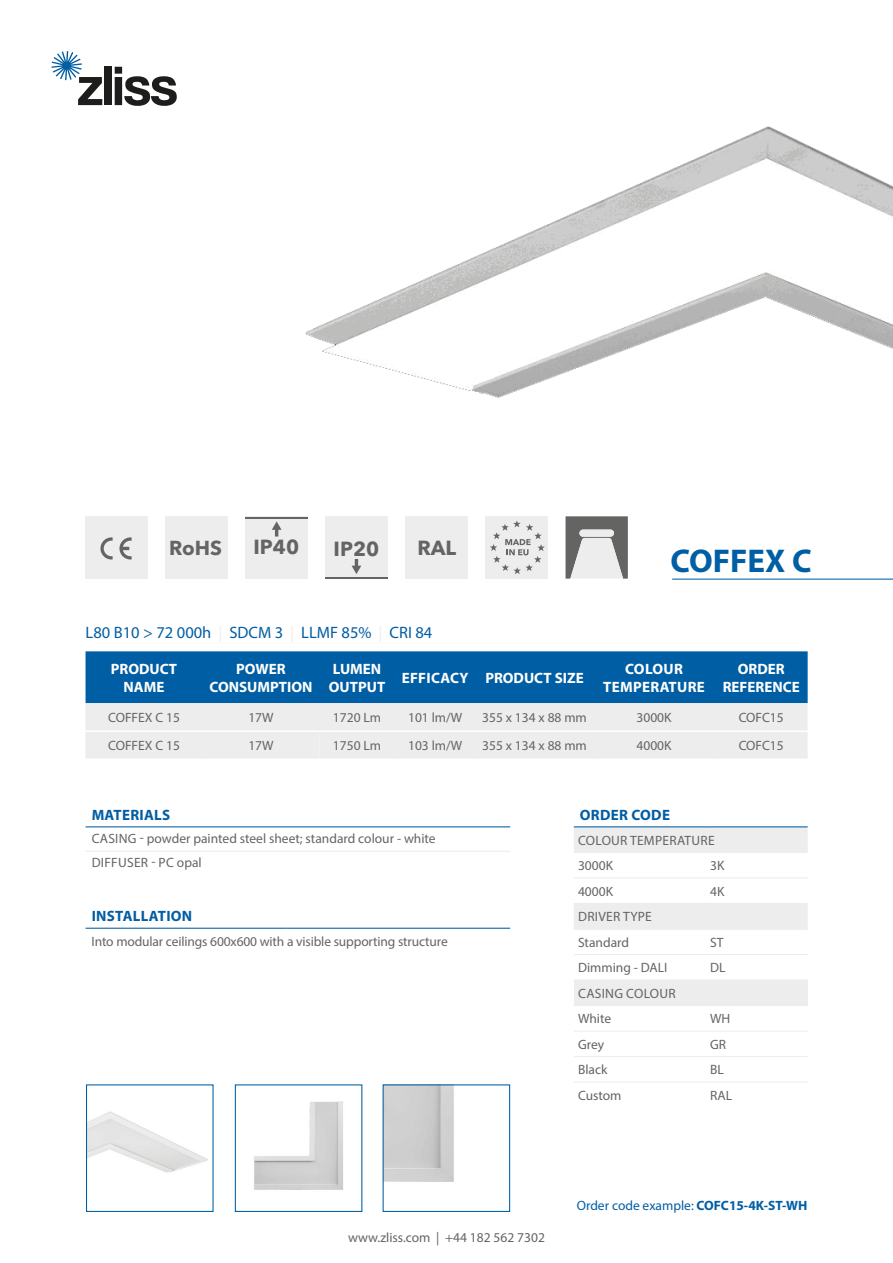
<style>
.page{position:relative;width:893px;height:1263px;background:#fff}
.page>*{position:absolute;margin:0;border:0;box-sizing:border-box;transform-origin:0 0}
.t1{font:700 33px "Myriad Pro";color:#005ea4}
.t2{font:700 20.25px "Avenir Next LT Pro";color:#646463}
.t3{font:700 20.1px "Avenir Next LT Pro";color:#646463}
.t4{font:16.5px "Myriad Pro";color:#005ea4}
.t5{font:700 15px/18px "Myriad Pro";color:#fff;text-align:center}
.t6{font:700 15px "Myriad Pro";letter-spacing:.02em;color:#005ea4}
.t7{font:700 15px/18px "Myriad Pro";letter-spacing:.02em;color:#fff;text-align:center}
.t8{font:13.5px/24.3px "Myriad Pro";color:#646463}
.t9{font:13.5px/25.5px "Myriad Pro";letter-spacing:.02em;color:#646463}
.t10{font:13.5px "Myriad Pro";color:#005ea4}
.s1{color:#ededed}
.s2{font-weight:700}
</style>
<div class="page">
<img style="left:88px;top:1111px;width:120px;height:62px">
<div style="left:86px;top:1084px;width:128px;height:128px;border:1px solid #005ea4"></div>
<svg style="left:51px;top:51px;width:51px;height:54px"></svg>
<div style="left:104px;top:67px;width:8px;height:38px;background:#1d1d1b"></div>
<svg style="left:115px;top:67px;width:62px;height:39px"></svg>
<svg style="left:86px;top:651px;width:722px;height:107px;background:#78a6c9"></svg>
<hr style="left:86px;top:730px;width:117px;height:2px;background:#fff">
<hr style="left:203px;top:730px;width:116px;height:2px;background:#fff">
<hr style="left:319px;top:730px;width:76px;height:2px;background:#fff">
<hr style="left:395px;top:730px;width:81px;height:2px;background:#fff">
<hr style="left:476px;top:730px;width:117px;height:2px;background:#fff">
<hr style="left:593px;top:730px;width:122px;height:2px;background:#fff">
<hr style="left:715px;top:730px;width:93px;height:2px;background:#fff">
<div style="left:85px;top:516px;width:63px;height:63px;background:#ededed"></div>
<div style="left:165px;top:516px;width:62px;height:63px;background:#ededed"></div>
<svg style="left:574px;top:827px;width:234px;height:101px"></svg>
<hr style="left:574px;top:826px;width:130px;height:1px;background:#005ea4">
<hr style="left:704px;top:826px;width:104px;height:1px;background:#005ea4">
<hr style="left:574px;top:852px;width:130px;height:1px;background:#ededed">
<hr style="left:704px;top:852px;width:104px;height:1px;background:#ededed">
<hr style="left:574px;top:877px;width:130px;height:1px;background:#ededed">
<hr style="left:704px;top:877px;width:104px;height:1px;background:#ededed">
<hr style="left:574px;top:903px;width:130px;height:1px;background:#ededed">
<hr style="left:704px;top:903px;width:104px;height:1px;background:#ededed">
<hr style="left:86px;top:826px;width:424px;height:1px;background:#005ea4">
<hr style="left:86px;top:851px;width:424px;height:1px;background:#ededed">
<svg style="left:100px;top:537px;width:13px;height:22px"></svg>
<svg style="left:119px;top:537px;width:13px;height:22px"></svg>
<img style="left:254px;top:1101px;width:89px;height:89px">
<div style="left:235px;top:1084px;width:127px;height:128px;border:1px solid #005ea4"></div>
<img style="left:385px;top:1086px;width:69px;height:96px">
<div style="left:383px;top:1084px;width:127px;height:128px;border:1px solid #005ea4"></div>
<hr style="left:672px;top:579px;width:221px;height:1px;background:#005ea4">
<div style="left:485px;top:516px;width:63px;height:63px;background:#ededed"></div>
<svg style="left:490px;top:520px;width:55px;height:54px"></svg>
<div style="left:405px;top:516px;width:63px;height:63px;background:#ededed"></div>
<img style="left:305px;top:126px;width:588px;height:272px">
<div style="left:574px;top:980px;width:234px;height:25px;background:#ededed"></div>
<hr style="left:574px;top:928px;width:130px;height:1px;background:#ededed">
<hr style="left:704px;top:928px;width:104px;height:1px;background:#ededed">
<hr style="left:574px;top:954px;width:130px;height:1px;background:#ededed">
<hr style="left:574px;top:979px;width:130px;height:1px;background:#ededed">
<hr style="left:704px;top:954px;width:104px;height:1px;background:#ededed">
<hr style="left:704px;top:979px;width:104px;height:1px;background:#ededed">
<hr style="left:574px;top:1005px;width:130px;height:1px;background:#ededed">
<hr style="left:574px;top:1030px;width:130px;height:1px;background:#ededed">
<hr style="left:574px;top:1056px;width:130px;height:1px;background:#ededed">
<hr style="left:574px;top:1081px;width:130px;height:2px;background:#ededed">
<hr style="left:704px;top:1005px;width:104px;height:1px;background:#ededed">
<hr style="left:704px;top:1030px;width:104px;height:1px;background:#ededed">
<hr style="left:704px;top:1056px;width:104px;height:1px;background:#ededed">
<hr style="left:704px;top:1081px;width:104px;height:2px;background:#ededed">
<div style="left:245px;top:516px;width:62px;height:63px;background:#ededed"></div>
<div style="left:325px;top:516px;width:63px;height:62px;background:#ededed"></div>
<svg style="left:352px;top:559px;width:9px;height:15px"></svg>
<hr style="left:325px;top:577px;width:63px;height:2px;background:#646463">
<svg style="left:272px;top:521px;width:10px;height:15px"></svg>
<hr style="left:245px;top:517px;width:63px;height:2px;background:#646463">
<svg style="left:566px;top:516px;width:62px;height:63px;background:#a9a9a8"></svg>
<hr style="left:86px;top:928px;width:200px;height:1px;background:#005ea4">
<hr style="left:286px;top:928px;width:224px;height:1px;background:#005ea4">
<h2 class="t2" style="left:254px;top:535px;width:47px">IP40</h2>
<h2 class="t2" style="left:334px;top:536px;width:47px">IP20</h2>
<h3 class="t3" style="left:169px;top:535px;width:54px">RoHS</h3>
<h2 class="t2" style="left:417px;top:535px;width:40px">RAL</h2>
<p class="t4" style="left:86px;top:622px;width:348px">L80 B10 &gt; 72 000h <span class="s1">|</span> SDCM 3 <span class="s1">|</span> LLMF 85% <span class="s1">|</span> CRI 84</p>
<h1 class="t1" style="left:670px;top:539px;width:143px">COFFEX C</h1>
<p class="t5" style="left:111px;top:659px;width:68px">PRODUCT<br>NAME</p>
<p class="t5" style="left:210px;top:659px;width:104px">POWER<br>CONSUMPTION</p>
<p class="t5" style="left:329px;top:659px;width:58px;text-align:left">LUMEN<br>OUTPUT</p>
<p class="t5" style="left:402px;top:668px;width:183px">EFFICACY PRODUCT SIZE</p>
<p class="t7" style="left:603px;top:659px;width:103px">COLOUR<br>TEMPERATURE</p>
<p class="t5" style="left:723px;top:659px;width:79px">ORDER<br>REFERENCE</p>
<p class="t8" style="left:108px;top:705px;width:73px">COFFEX C 15</p>
<p class="t8" style="left:248px;top:705px;width:27px">17W</p>
<p class="t8" style="left:333px;top:705px;width:50px">1720 Lm</p>
<p class="t8" style="left:408px;top:705px;width:56px">101 lm/W</p>
<p class="t8" style="left:482px;top:705px;width:106px">355 x 134 x 88 mm</p>
<p class="t8" style="left:636px;top:705px;width:37px">3000K</p>
<p class="t8" style="left:739px;top:705px;width:47px">COFC15</p>
<p class="t8" style="left:108px;top:733px;width:73px">COFFEX C 15</p>
<p class="t8" style="left:248px;top:733px;width:27px">17W</p>
<p class="t8" style="left:333px;top:733px;width:50px">1750 Lm</p>
<p class="t8" style="left:408px;top:733px;width:56px">103 lm/W</p>
<p class="t8" style="left:482px;top:733px;width:106px">355 x 134 x 88 mm</p>
<p class="t8" style="left:636px;top:733px;width:37px">4000K</p>
<p class="t8" style="left:739px;top:733px;width:47px">COFC15</p>
<p class="t6" style="left:92px;top:805px;width:80px">MATERIALS</p>
<p class="t8" style="left:92px;top:826px;width:346px">CASING - powder painted steel sheet; standard colour - white<br>DIFFUSER - PC opal</p>
<p class="t6" style="left:92px;top:906px;width:102px">INSTALLATION</p>
<p class="t8" style="left:92px;top:929px;width:358px">Into modular ceilings 600x600 with a visible supporting structure</p>
<p class="t6" style="left:580px;top:805px;width:92px">ORDER CODE</p>
<p class="t9" style="left:578px;top:827px;width:138px">COLOUR TEMPERATURE<br>3000K</p>
<p class="t8" style="left:710px;top:853px;width:16px">3K</p>
<p class="t8" style="left:578px;top:879px;width:37px">4000K</p>
<p class="t8" style="left:710px;top:879px;width:16px">4K</p>
<p class="t9" style="left:578px;top:904px;width:75px">DRIVER TYPE</p>
<p class="t8" style="left:578px;top:930px;width:53px">Standard</p>
<p class="t8" style="left:710px;top:930px;width:15px">ST</p>
<p class="t8" style="left:578px;top:955px;width:91px">Dimming - DALI</p>
<p class="t8" style="left:710px;top:955px;width:17px">DL</p>
<p class="t9" style="left:578px;top:980px;width:99px">CASING COLOUR<br>White</p>
<p class="t8" style="left:710px;top:1006px;width:22px">WH</p>
<p class="t8" style="left:578px;top:1032px;width:28px">Grey</p>
<p class="t8" style="left:710px;top:1032px;width:17px">GR</p>
<p class="t8" style="left:578px;top:1057px;width:31px">Black</p>
<p class="t8" style="left:710px;top:1057px;width:15px">BL</p>
<p class="t8" style="left:578px;top:1083px;width:45px">Custom</p>
<p class="t8" style="left:710px;top:1083px;width:23px">RAL</p>
<p class="t8" style="left:348px;top:1225px;width:198px">www.zliss.com | +44 182 562 7302</p>
<p class="t10" style="left:577px;top:1197px;width:232px">Order code example: <span class="s2">COFC15-4K-ST-WH</span></p>
</div>
